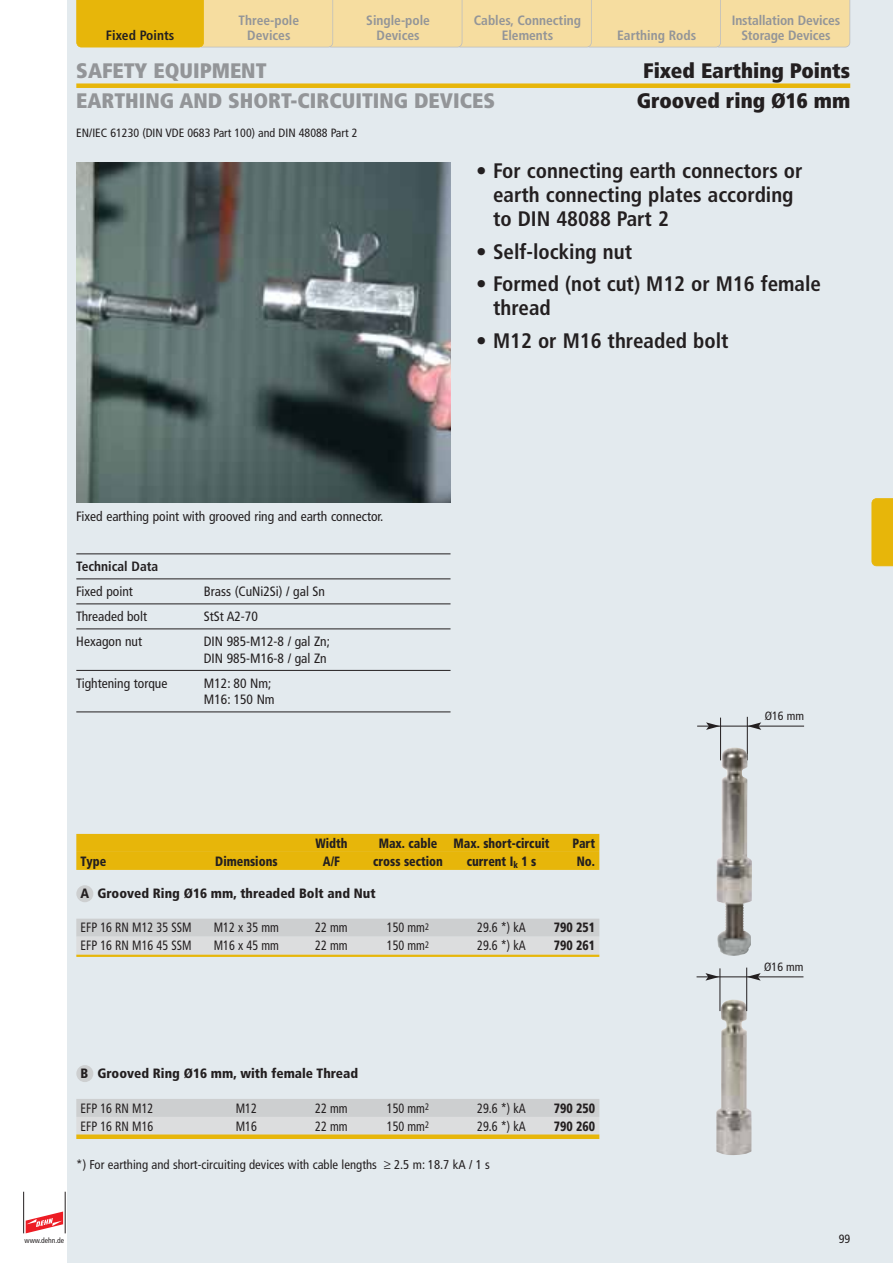
<style>
.page{position:relative;width:893px;height:1263px;background:#fff}
.page>*{position:absolute;margin:0;border:0;box-sizing:border-box;transform-origin:0 0}
.t1{font:700 condensed 21px/24px "Frutiger";color:#231f20}
.t2{font:900 condensed 21px/30px "Frutiger";color:#939598}
.t3{font:900 condensed 21px/29.7px "Frutiger";color:#231f20;text-align:center}
.t4{font:condensed 13.5px/16.5px "Frutiger";color:#231f20}
.t5{font:condensed 13.5px "Frutiger D";color:#231f20;scale:.9 1}
.t6{font:700 condensed 13.5px/15px "Frutiger";color:#939598;text-align:center}
.t7{font:900 condensed 13.5px "Frutiger D";color:#231f20;scale:.9 1}
.t8{font:900 condensed 13.5px "Frutiger";color:#231f20}
.t9{font:700 condensed 13.5px "Frutiger";color:#231f20}
.t10{font:condensed 12.75px "Frutiger";color:#231f20}
.t11{font:condensed 12px "Frutiger";color:#231f20}
.t12{font:condensed 7.5px "Frutiger";color:#231f20}
</style>
<div class="page">
<div style="left:68px;top:0;width:825px;height:1263px;background:#e3eaee"></div>
<hr style="left:23px;top:1192px;width:1px;height:41px;background:#231f20">
<hr style="left:65px;top:1192px;width:1px;height:41px;background:#231f20">
<svg style="left:26px;top:1211px;width:37px;height:22px"></svg>
<div style="left:76px;top:83px;width:774px;height:5px;background:#e7b60a"></div>
<svg style="left:871px;top:498px;width:22px;height:68px"></svg>
<img style="left:76px;top:162px;width:374px;height:340px">
<hr style="left:76px;top:553px;width:374px;height:1px;background:#231f20">
<hr style="left:76px;top:578px;width:374px;height:1px;background:#231f20">
<hr style="left:76px;top:603px;width:374px;height:1px;background:#231f20">
<hr style="left:76px;top:628px;width:374px;height:1px;background:#231f20">
<hr style="left:76px;top:670px;width:374px;height:1px;background:#231f20">
<hr style="left:76px;top:711px;width:374px;height:1px;background:#231f20">
<hr style="left:715px;top:726px;width:38px;height:1px;background:#231f20">
<hr style="left:720px;top:718px;width:1px;height:42px;background:#231f20">
<hr style="left:747px;top:717px;width:1px;height:43px;background:#231f20">
<hr style="left:759px;top:726px;width:45px;height:1px;background:#231f20">
<svg style="left:747px;top:722px;width:14px;height:8px"></svg>
<svg style="left:697px;top:722px;width:23px;height:8px"></svg>
<div style="left:76px;top:885px;width:17px;height:17px;background:#cdcfd0;border-radius:50%"></div>
<div style="left:76px;top:1065px;width:17px;height:17px;background:#cdcfd0;border-radius:50%"></div>
<div style="left:76px;top:834px;width:523px;height:18px;background:#e7b60a"></div>
<div style="left:76px;top:852px;width:523px;height:18px;background:#e7b60a"></div>
<div style="left:76px;top:919px;width:523px;height:18px;background:#cdcfd0"></div>
<div style="left:76px;top:937px;width:523px;height:18px;background:#dcddde"></div>
<hr style="left:76px;top:955px;width:523px;height:2px;background:#e7b60a">
<img style="left:716px;top:747px;width:36px;height:209px">
<div style="left:76px;top:1099px;width:523px;height:18px;background:#cdcfd0"></div>
<div style="left:76px;top:1117px;width:523px;height:18px;background:#dcddde"></div>
<div style="left:76px;top:1134px;width:523px;height:5px;background:#e7b60a"></div>
<img style="left:716px;top:999px;width:36px;height:156px">
<hr style="left:715px;top:976px;width:38px;height:1px;background:#231f20">
<hr style="left:720px;top:968px;width:1px;height:43px;background:#231f20">
<hr style="left:746px;top:967px;width:1px;height:44px;background:#231f20">
<hr style="left:758px;top:976px;width:45px;height:1px;background:#231f20">
<svg style="left:747px;top:973px;width:14px;height:8px"></svg>
<svg style="left:697px;top:973px;width:22px;height:8px"></svg>
<svg style="left:76px;top:0;width:774px;height:47px;background:#f3d686"></svg>
<p class="t6" style="left:239px;top:13px;width:62px">Three-pole</p>
<p class="t9" style="left:106px;top:29px;width:70px">Fixed Points</p>
<p class="t6" style="left:247px;top:28px;width:45px">Devices</p>
<p class="t6" style="left:366px;top:13px;width:65px">Single-pole<br>Devices</p>
<p class="t6" style="left:474px;top:13px;width:109px">Cables, Connecting<br>Elements</p>
<p class="t6" style="left:732px;top:13px;width:110px">Installation Devices</p>
<p class="t6" style="left:617px;top:28px;width:81px">Earthing Rods</p>
<p class="t6" style="left:741px;top:28px;width:91px">Storage Devices</p>
<h1 class="t2" style="left:76px;top:57px;width:420px">SAFETY EQUIPMENT<br>EARTHING AND SHORT-CIRCUITING DEVICES</h1>
<h1 class="t3" style="left:637px;top:58px;width:215px">Fixed Earthing Points<br>Grooved ring Ø16 mm</h1>
<p class="t11" style="left:76px;top:128px;width:283px">EN/IEC 61230 (DIN VDE 0683 Part 100) and DIN 48088 Part 2</p>
<p class="t4" style="left:76px;top:509px;width:309px">Fixed earthing point with grooved ring and earth connector.</p>
<p class="t9" style="left:76px;top:561px;width:83px">Technical Data</p>
<p class="t4" style="left:76px;top:584px;width:58px">Fixed point</p>
<p class="t4" style="left:204px;top:584px;width:123px">Brass (CuNi2Si) / gal Sn</p>
<p class="t4" style="left:76px;top:609px;width:72px">Threaded bolt</p>
<p class="t4" style="left:204px;top:609px;width:55px">StSt A2-70</p>
<p class="t4" style="left:76px;top:634px;width:67px">Hexagon nut</p>
<p class="t4" style="left:204px;top:634px;width:128px">DIN 985-M12-8 / gal Zn;<br>DIN 985-M16-8 / gal Zn</p>
<p class="t4" style="left:76px;top:676px;width:93px">Tightening torque</p>
<p class="t4" style="left:204px;top:676px;width:72px">M12: 80 Nm;<br>M16: 150 Nm</p>
<h1 class="t1" style="left:493px;top:160px;width:311px;text-indent:-17px">• For connecting earth connectors or earth connecting plates according to DIN 48088 Part 2</h1>
<h1 class="t1" style="left:476px;top:241px;width:158px">• Self-locking nut</h1>
<h1 class="t1" style="left:493px;top:273px;width:329px;text-indent:-17px">• Formed (not cut) M12 or M16 female thread</h1>
<h1 class="t1" style="left:476px;top:330px;width:254px">• M12 or M16 threaded bolt</h1>
<p class="t11" style="left:765px;top:711px;width:41px">Ø16 mm</p>
<p class="t7" style="left:315px;top:836px;width:37px">Width</p>
<p class="t7" style="left:379px;top:836px;width:191px">Max. cable Max. short-circuit</p>
<p class="t7" style="left:572px;top:836px;width:27px">Part</p>
<p class="t7" style="left:81px;top:854px;width:30px">Type</p>
<p class="t7" style="left:215px;top:854px;width:71px">Dimensions</p>
<p class="t7" style="left:323px;top:854px;width:21px">A/F</p>
<p class="t7" style="left:373px;top:854px;width:79px">cross section</p>
<p class="t7" style="left:467px;top:854px;width:79px">current I<sub>k</sub> 1 s</p>
<p class="t7" style="left:577px;top:854px;width:22px">No.</p>
<p class="t8" style="left:81px;top:888px;width:297px">A Grooved Ring Ø16 mm, threaded Bolt and Nut</p>
<p class="t5" style="left:81px;top:921px;width:125px">EFP 16 RN M12 35 SSM</p>
<p class="t5" style="left:214px;top:921px;width:74px">M12 x 35 mm</p>
<p class="t5" style="left:315px;top:921px;width:38px">22 mm</p>
<p class="t5" style="left:387px;top:921px;width:49px">150 mm<sup>2</sup></p>
<p class="t5" style="left:477px;top:921px;width:56px">29.6 *) kA</p>
<p class="t7" style="left:554px;top:921px;width:47px">790 251</p>
<p class="t5" style="left:81px;top:939px;width:125px">EFP 16 RN M16 45 SSM</p>
<p class="t5" style="left:214px;top:939px;width:74px">M16 x 45 mm</p>
<p class="t5" style="left:315px;top:939px;width:38px">22 mm</p>
<p class="t5" style="left:387px;top:939px;width:49px">150 mm<sup>2</sup></p>
<p class="t5" style="left:477px;top:939px;width:56px">29.6 *) kA</p>
<p class="t7" style="left:554px;top:939px;width:47px">790 261</p>
<p class="t8" style="left:81px;top:1068px;width:279px">B Grooved Ring Ø16 mm, with female Thread</p>
<p class="t5" style="left:81px;top:1101px;width:82px">EFP 16 RN M12</p>
<p class="t5" style="left:236px;top:1101px;width:25px">M12</p>
<p class="t5" style="left:315px;top:1101px;width:38px">22 mm</p>
<p class="t5" style="left:387px;top:1101px;width:49px">150 mm<sup>2</sup></p>
<p class="t5" style="left:477px;top:1101px;width:56px">29.6 *) kA</p>
<p class="t7" style="left:554px;top:1101px;width:47px">790 250</p>
<p class="t5" style="left:81px;top:1119px;width:82px">EFP 16 RN M16</p>
<p class="t5" style="left:236px;top:1119px;width:25px">M16</p>
<p class="t5" style="left:315px;top:1119px;width:38px">22 mm</p>
<p class="t5" style="left:387px;top:1119px;width:49px">150 mm<sup>2</sup></p>
<p class="t5" style="left:477px;top:1119px;width:56px">29.6 *) kA</p>
<p class="t7" style="left:554px;top:1119px;width:47px">790 260</p>
<p class="t10" style="left:76px;top:1159px;width:415px">*) For earthing and short-circuiting devices with cable lengths ❖ 2.5 m: 18.7 kA / 1 s</p>
<p class="t11" style="left:764px;top:962px;width:41px">Ø16 mm</p>
<p class="t12" style="left:25px;top:1237px;width:41px">www.dehn.de</p>
<p class="t11" style="left:839px;top:1234px;width:13px">99</p>
</div>
